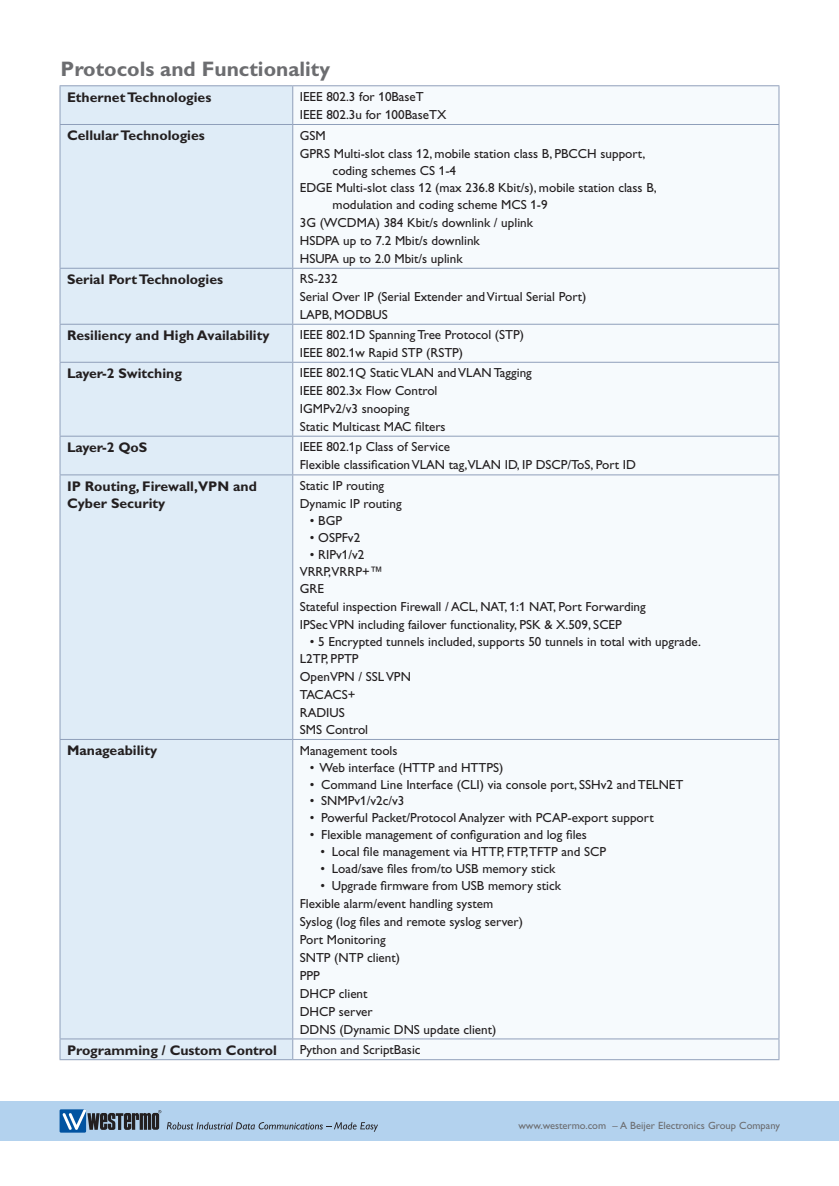
<style>
.page{position:relative;width:839px;height:1186px;background:#fff}
.page>*{position:absolute;margin:0;border:0;box-sizing:border-box;transform-origin:0 0}
.Rubbe_Specifications{font:700 21px "Gill Alt One Mod";color:#6c6d70}
.t1{font:700 14px/17px "Gill Alt One Mod";color:#231f20}
.t2{font:13.12px/17px "Gill Alt One Mod";color:#231f20}
.t3{font:10.5px "Gill Alt One Mod";color:#6c6d70}
</style>
<div class="page">
<div style="left:0;top:1101px;width:838px;height:40px;background:#b3d2ee"></div>
<div style="left:60px;top:1109px;width:26px;height:23px;background:#0153a1"></div>
<svg style="left:62px;top:1109px;width:99px;height:21px"></svg>
<svg style="left:167px;top:1122px;width:211px;height:9px"></svg>
<div style="left:61px;top:86px;width:231px;height:973px;background:#dfecf7"></div>
<div style="left:293px;top:86px;width:485px;height:973px;background:#f6fafd"></div>
<hr style="left:60px;top:85px;width:233px;height:1px;background:#8f9fba">
<hr style="left:60px;top:86px;width:1px;height:38px;background:#8f9fba">
<hr style="left:293px;top:85px;width:486px;height:1px;background:#8f9fba">
<hr style="left:292px;top:86px;width:1px;height:38px;background:#8f9fba">
<hr style="left:778px;top:86px;width:1px;height:38px;background:#8f9fba">
<hr style="left:60px;top:124px;width:233px;height:1px;background:#8f9fba">
<hr style="left:60px;top:125px;width:1px;height:143px;background:#8f9fba">
<hr style="left:293px;top:124px;width:486px;height:1px;background:#8f9fba">
<hr style="left:292px;top:125px;width:1px;height:143px;background:#8f9fba">
<hr style="left:778px;top:125px;width:1px;height:143px;background:#8f9fba">
<hr style="left:60px;top:268px;width:233px;height:1px;background:#8f9fba">
<hr style="left:60px;top:269px;width:1px;height:55px;background:#8f9fba">
<hr style="left:293px;top:268px;width:486px;height:1px;background:#8f9fba">
<hr style="left:292px;top:269px;width:1px;height:55px;background:#8f9fba">
<hr style="left:778px;top:269px;width:1px;height:55px;background:#8f9fba">
<hr style="left:60px;top:324px;width:233px;height:1px;background:#8f9fba">
<hr style="left:60px;top:325px;width:1px;height:37px;background:#8f9fba">
<hr style="left:293px;top:324px;width:486px;height:1px;background:#8f9fba">
<hr style="left:292px;top:325px;width:1px;height:37px;background:#8f9fba">
<hr style="left:778px;top:325px;width:1px;height:37px;background:#8f9fba">
<hr style="left:60px;top:362px;width:233px;height:1px;background:#8f9fba">
<hr style="left:60px;top:363px;width:1px;height:73px;background:#8f9fba">
<hr style="left:293px;top:362px;width:486px;height:1px;background:#8f9fba">
<hr style="left:292px;top:363px;width:1px;height:73px;background:#8f9fba">
<hr style="left:778px;top:363px;width:1px;height:73px;background:#8f9fba">
<hr style="left:60px;top:436px;width:233px;height:1px;background:#8f9fba">
<hr style="left:60px;top:436px;width:1px;height:38px;background:#8f9fba">
<hr style="left:293px;top:436px;width:486px;height:1px;background:#8f9fba">
<hr style="left:292px;top:436px;width:1px;height:38px;background:#8f9fba">
<hr style="left:778px;top:436px;width:1px;height:38px;background:#8f9fba">
<hr style="left:60px;top:474px;width:233px;height:1px;background:#8f9fba">
<hr style="left:60px;top:475px;width:1px;height:264px;background:#8f9fba">
<hr style="left:293px;top:474px;width:486px;height:1px;background:#8f9fba">
<hr style="left:292px;top:475px;width:1px;height:264px;background:#8f9fba">
<hr style="left:778px;top:475px;width:1px;height:264px;background:#8f9fba">
<hr style="left:60px;top:739px;width:233px;height:1px;background:#8f9fba">
<hr style="left:60px;top:740px;width:1px;height:298px;background:#8f9fba">
<hr style="left:293px;top:739px;width:486px;height:1px;background:#8f9fba">
<hr style="left:292px;top:740px;width:1px;height:298px;background:#8f9fba">
<hr style="left:778px;top:740px;width:1px;height:298px;background:#8f9fba">
<hr style="left:60px;top:1038px;width:233px;height:1px;background:#8f9fba">
<svg style="left:60px;top:1039px;width:1px;height:20px"></svg>
<hr style="left:293px;top:1038px;width:486px;height:1px;background:#8f9fba">
<svg style="left:292px;top:1039px;width:1px;height:20px"></svg>
<svg style="left:778px;top:1039px;width:1px;height:20px"></svg>
<hr style="left:60px;top:1059px;width:233px;height:1px;background:#8f9fba">
<hr style="left:293px;top:1059px;width:486px;height:1px;background:#8f9fba">
<p class="Rubbe_Specifications" style="left:61px;top:57px;width:271px">Protocols and Functionality</p>
<p class="t1" style="left:67px;top:88px;width:146px">Ethernet Technologies</p>
<p class="t2" style="left:300px;top:88px;width:126px">IEEE 802.3 for 10BaseT</p>
<p class="t2" style="left:300px;top:106px;width:148px">IEEE 802.3u for 100BaseTX</p>
<p class="t1" style="left:67px;top:127px;width:139px">Cellular Technologies</p>
<p class="t2" style="left:300px;top:127px;width:27px">GSM</p>
<p class="t2" style="left:332px;top:145px;width:314px;text-indent:-33px">GPRS Multi-slot class 12, mobile station class B, PBCCH support, coding schemes CS 1-4</p>
<p class="t2" style="left:332px;top:180px;width:325px;text-indent:-33px">EDGE Multi-slot class 12 (max 236.8 Kbit/s), mobile station class B, modulation and coding scheme MCS 1-9</p>
<p class="t2" style="left:300px;top:215px;width:235px">3G (WCDMA) 384 Kbit/s downlink / uplink</p>
<p class="t2" style="left:300px;top:232px;width:182px">HSDPA up to 7.2 Mbit/s downlink</p>
<p class="t2" style="left:300px;top:250px;width:164px">HSUPA up to 2.0 Mbit/s uplink</p>
<p class="t1" style="left:67px;top:271px;width:157px">Serial Port Technologies</p>
<p class="t2" style="left:300px;top:271px;width:39px">RS-232</p>
<p class="t2" style="left:300px;top:288px;width:288px">Serial Over IP (Serial Extender and Virtual Serial Port)</p>
<p class="t2" style="left:300px;top:306px;width:90px">LAPB, MODBUS</p>
<p class="t1" style="left:67px;top:327px;width:204px">Resiliency and High Availability</p>
<p class="t2" style="left:300px;top:326px;width:226px">IEEE 802.1D Spanning Tree Protocol (STP)</p>
<p class="t2" style="left:300px;top:344px;width:165px">IEEE 802.1w Rapid STP (RSTP)</p>
<p class="t1" style="left:67px;top:365px;width:116px">Layer-2 Switching</p>
<p class="t2" style="left:300px;top:364px;width:233px">IEEE 802.1Q Static VLAN and VLAN Tagging</p>
<p class="t2" style="left:300px;top:382px;width:139px">IEEE 802.3x Flow Control</p>
<p class="t2" style="left:300px;top:400px;width:111px">IGMPv2/v3 snooping</p>
<p class="t2" style="left:300px;top:418px;width:147px">Static Multicast MAC filters</p>
<p class="t1" style="left:67px;top:439px;width:82px">Layer-2 QoS</p>
<p class="t2" style="left:300px;top:438px;width:152px">IEEE 802.1p Class of Service</p>
<p class="t2" style="left:300px;top:456px;width:337px">Flexible classification VLAN tag,VLAN ID, IP DSCP/ToS, Port ID</p>
<p class="t1" style="left:67px;top:477px;width:191px">IP Routing, Firewall,VPN and<br>Cyber Security</p>
<p class="t2" style="left:300px;top:477px;width:86px">Static IP routing</p>
<p class="t2" style="left:300px;top:495px;width:103px">Dynamic IP routing</p>
<p class="t2" style="left:310px;top:512px;width:34px">• BGP</p>
<p class="t2" style="left:310px;top:529px;width:52px">• OSPFv2</p>
<p class="t2" style="left:310px;top:546px;width:56px">• RIPv1/v2</p>
<p class="t2" style="left:300px;top:563px;width:85px">VRRP,VRRP+™</p>
<p class="t2" style="left:300px;top:580px;width:26px">GRE</p>
<p class="t2" style="left:300px;top:598px;width:347px">Stateful inspection Firewall / ACL, NAT, 1:1 NAT, Port Forwarding</p>
<p class="t2" style="left:300px;top:616px;width:323px">IPSec VPN including failover functionality, PSK &amp; X.509, SCEP</p>
<p class="t2" style="left:310px;top:633px;width:392px">• 5 Encrypted tunnels included, supports 50 tunnels in total with upgrade.</p>
<p class="t2" style="left:300px;top:650px;width:60px">L2TP, PPTP</p>
<p class="t2" style="left:300px;top:668px;width:113px">OpenVPN / SSL VPN</p>
<p class="t2" style="left:300px;top:686px;width:57px">TACACS+</p>
<p class="t2" style="left:300px;top:704px;width:47px">RADIUS</p>
<p class="t2" style="left:300px;top:721px;width:70px">SMS Control</p>
<p class="t1" style="left:67px;top:742px;width:92px">Manageability</p>
<p class="t2" style="left:300px;top:742px;width:99px">Management tools</p>
<p class="t2" style="left:310px;top:759px;width:195px">• Web interface (HTTP and HTTPS)</p>
<p class="t2" style="left:310px;top:775px;width:375px">• Command Line Interface (CLI) via console port, SSHv2 and TELNET</p>
<p class="t2" style="left:310px;top:792px;width:96px">• SNMPv1/v2c/v3</p>
<p class="t2" style="left:310px;top:809px;width:345px">• Powerful Packet/Protocol Analyzer with PCAP-export support</p>
<p class="t2" style="left:310px;top:826px;width:278px">• Flexible management of configuration and log files</p>
<p class="t2" style="left:320px;top:843px;width:287px">• Local file management via HTTP, FTP,TFTP and SCP</p>
<p class="t2" style="left:320px;top:860px;width:236px">• Load/save files from/to USB memory stick</p>
<p class="t2" style="left:320px;top:877px;width:242px">• Upgrade firmware from USB memory stick</p>
<p class="t2" style="left:300px;top:895px;width:195px">Flexible alarm/event handling system</p>
<p class="t2" style="left:300px;top:913px;width:224px">Syslog (log files and remote syslog server)</p>
<p class="t2" style="left:300px;top:931px;width:87px">Port Monitoring</p>
<p class="t2" style="left:300px;top:949px;width:102px">SNTP (NTP client)</p>
<p class="t2" style="left:300px;top:967px;width:22px">PPP</p>
<p class="t2" style="left:300px;top:985px;width:69px">DHCP client</p>
<p class="t2" style="left:300px;top:1003px;width:74px">DHCP server</p>
<p class="t2" style="left:300px;top:1021px;width:198px">DDNS (Dynamic DNS update client)</p>
<p class="t1" style="left:67px;top:1041px;width:211px">Programming / Custom Control</p>
<p class="t2" style="left:300px;top:1041px;width:122px">Python and ScriptBasic</p>
<p class="t3" style="left:518px;top:1119px;width:263px">www.westermo.com – A Beijer Electronics Group Company</p>
</div>
